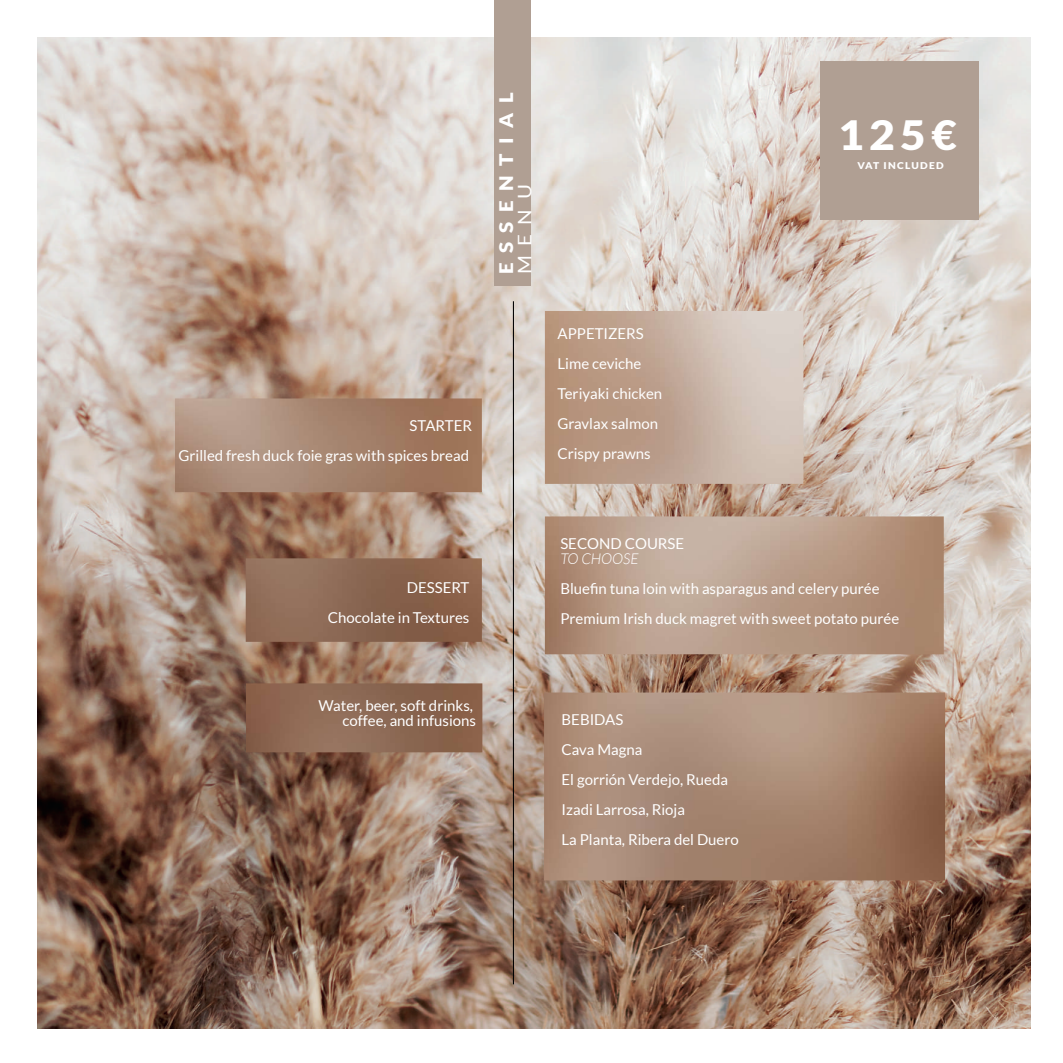
<style>
.page{position:relative;width:1063px;height:1063px;background:#fff}
.page>*{position:absolute;margin:0;border:0;box-sizing:border-box;transform-origin:0 0}
.t1{font:900 40.5px "Lato";color:#fff;scale:1.1 1}
.t2{font:900 18.75px "Lato";letter-spacing:.46em;color:#fff;scale:1.1 1}
.t3{font:18.75px "Lato";color:#fff;scale:1.1 1}
.t4{font:15px/30px "Lato";color:#fff}
.t5{font:italic 300 15px "Lato";color:#fff}
.t6{font:900 9.38px "Lato";letter-spacing:.12em;color:#fff;scale:1.1 1}
</style>
<div class="page">
<img style="left:37px;top:38px;width:993px;height:990px">
<div style="left:494px;top:0;width:36px;height:286px;background:#b09f93"></div>
<div style="left:820px;top:61px;width:158px;height:158px;background:#b09f93"></div>
<img style="left:175px;top:311px;width:770px;height:569px">
<hr style="left:513px;top:301px;width:1px;height:683px;background:#000001">
<p class="t4" style="left:178px;top:410px;width:295px;text-align:right">STARTER<br>Grilled fresh duck foie gras with spices bread</p>
<p class="t2" style="left:495px;top:274px;width:167px;rotate:-90deg">ESSENTIAL</p>
<p class="t3" style="left:514px;top:274px;width:83px;rotate:-90deg">MENU</p>
<p class="t4" style="left:557px;top:319px;width:106px">APPETIZERS<br>Lime ceviche<br>Teriyaki chicken<br>Gravlax salmon<br>Crispy prawns</p>
<h1 class="t1" style="left:838px;top:112px;width:110px">125€</h1>
<p class="t6" style="left:857px;top:160px;width:80px">VAT INCLUDED</p>
<p class="t4" style="left:328px;top:572px;width:143px;text-align:right">DESSERT<br>Chocolate in Textures</p>
<p class="t4" style="left:319px;top:698px;width:159px;line-height:15px;text-align:right">Water, beer, soft drinks, coffee, and infusions</p>
<p class="t4" style="left:560px;top:528px;width:125px">SECOND COURSE</p>
<p class="t5" style="left:560px;top:551px;width:80px">TO CHOOSE</p>
<p class="t4" style="left:560px;top:573px;width:340px">Bluefin tuna loin with asparagus and celery purée<br>Premium Irish duck magret with sweet potato purée</p>
<p class="t4" style="left:562px;top:704px;width:179px">BEBIDAS<br>Cava Magna<br>El gorrión Verdejo, Rueda<br>Izadi Larrosa, Rioja<br>La Planta, Ribera del Duero</p>
</div>
